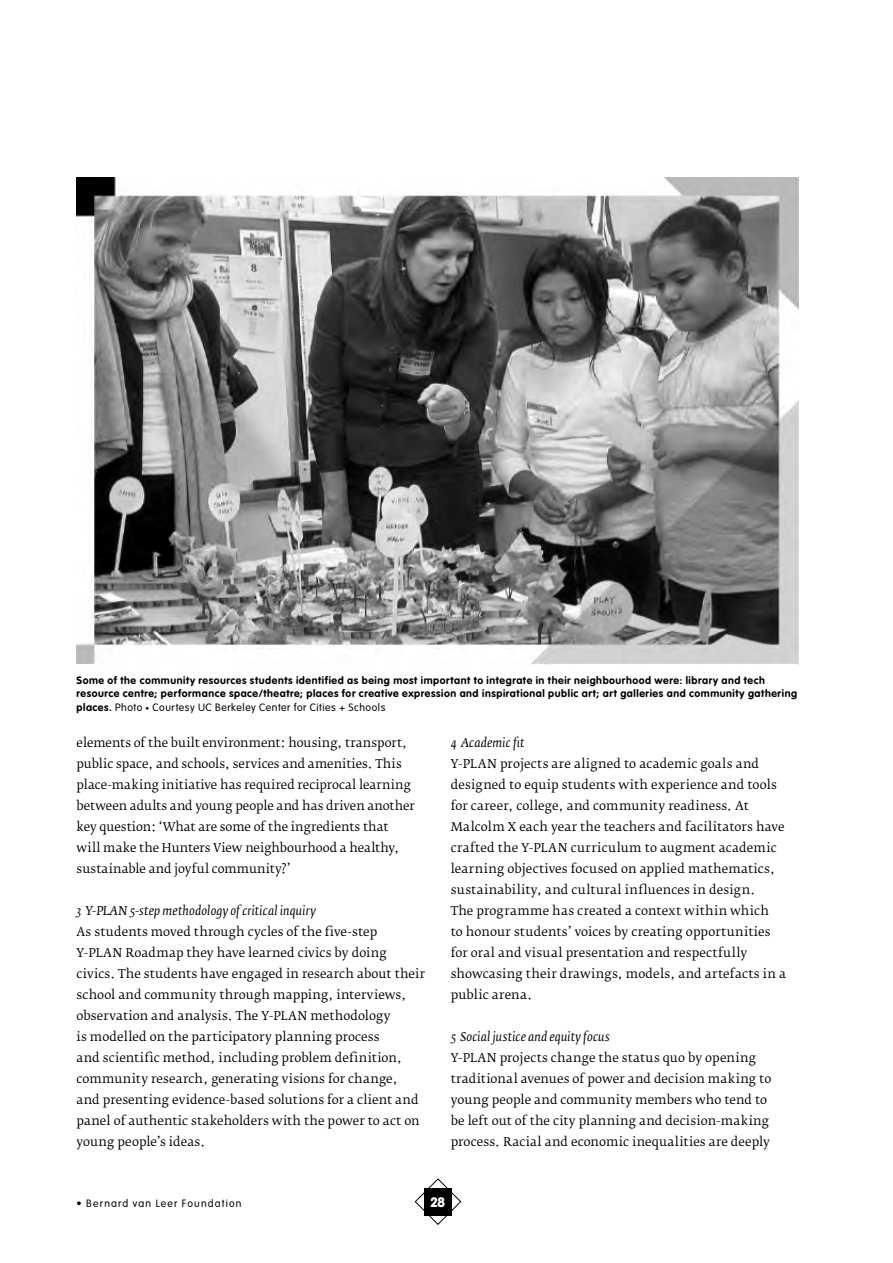
<style>
.page{position:relative;width:893px;height:1263px;background:#fff}
.page>*{position:absolute;margin:0;border:0;box-sizing:border-box;transform-origin:0 0}
.t1{font:900 13.5px "VAG Rounded Std";color:#fff}
.t2{font:12px/21px "Fedra Serif B";letter-spacing:.01em;color:#000}
.t3{font:700 10.5px/13.5px "VAG Rounded Std";letter-spacing:.055em;color:#000}
.t4{font:300 10.5px "VAG Rounded Std";letter-spacing:.11em;color:#000}
.s1{font-weight:300}
.s2{font-weight:300;font-size:7.5px}
.s3{font-style:italic}
</style>
<div class="page">
<svg style="left:414px;top:1178px;width:48px;height:47px"></svg>
<img style="left:77px;top:178px;width:722px;height:487px">
<p class="t3" style="left:77px;top:673px;width:722px">Some of the community resources students identified as being most important to integrate in their neighbourhood were: library and tech resource centre; performance space/theatre; places for creative expression and inspirational public art; art galleries and community gathering places. <span class="s1">Photo</span> <span class="s2">•</span> <span class="s1">Courtesy UC Berkeley Center for Cities + Schools</span></p>
<p class="t2" style="left:77px;top:732px;width:340px">elements of the built environment: housing, transport, public space, and schools, services and amenities. This place-making initiative has required reciprocal learning between adults and young people and has driven another key question: ‘What are some of the ingredients that will make the Hunters View neighbourhood a healthy, sustainable and joyful community?’</p>
<p class="t2" style="left:77px;top:900px;width:350px"><span class="s3">3 y-plan 5-step methodology of critical inquiry<br></span>As students moved through cycles of the five-step y-plan Roadmap they have learned civics by doing civics. The students have engaged in research about their school and community through mapping, interviews, observation and analysis. The y-plan methodology<br>is modelled on the participatory planning process<br>and scientific method, including problem definition, community research, generating visions for change,<br>and presenting evidence-based solutions for a client and panel of authentic stakeholders with the power to act on young people’s ideas.</p>
<p class="t2" style="left:451px;top:732px;width:337px"><span class="s3">4 Academic fit<br></span>y-plan projects are aligned to academic goals and designed to equip students with experience and tools for career, college, and community readiness. At Malcolm x each year the teachers and facilitators have crafted the y-plan curriculum to augment academic learning objectives focused on applied mathematics, sustainability, and cultural influences in design.<br>The programme has created a context within which<br>to honour students’ voices by creating opportunities for oral and visual presentation and respectfully showcasing their drawings, models, and artefacts in a public arena.</p>
<p class="t2" style="left:451px;top:1026px;width:322px"><span class="s3">5 Social justice and equity focus<br></span>y-plan projects change the status quo by opening traditional avenues of power and decision making to young people and community members who tend to be left out of the city planning and decision-making process. Racial and economic inequalities are deeply</p>
<p class="t4" style="left:77px;top:1197px;width:167px">• Bernard van Leer Foundation</p>
<p class="t1" style="left:431px;top:1194px;width:16px">28</p>
</div>
